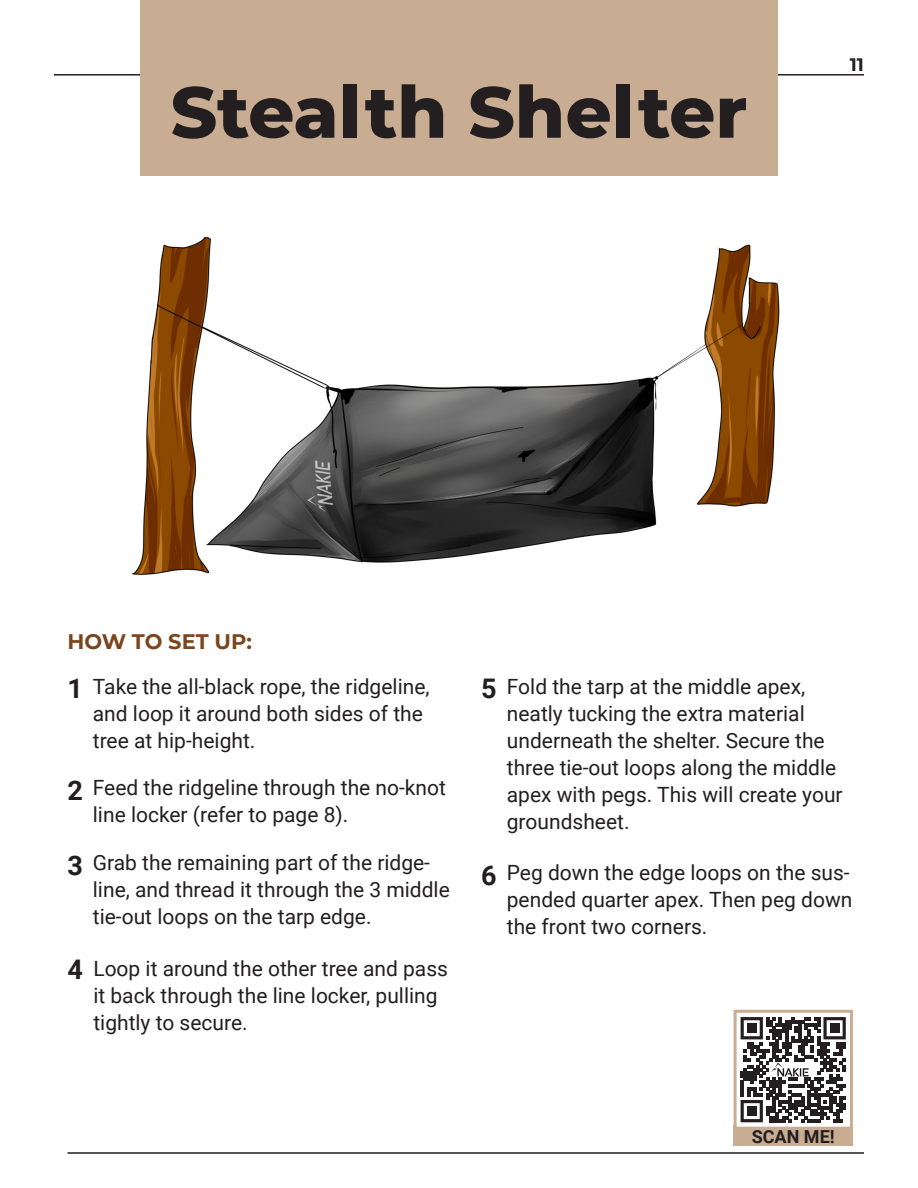
<style>
.page{position:relative;width:918px;height:1188px;background:#fff}
.page>*{position:absolute;margin:0;border:0;box-sizing:border-box;transform-origin:0 0}
.t1{font:800 72px "Montserrat";color:#231f20}
.t2{font:700 27px "Roboto";color:#231f20}
.t3{font:21px/27px "Roboto";color:#231f20}
.t4{font:700 21px "Montserrat";color:#7b451d}
.t5{font:700 18px "Roboto";color:#231f20}
.t6{font:700 18px "Montserrat";color:#231f20}
</style>
<div class="page">
<img style="left:132px;top:236px;width:648px;height:339px">
<hr style="left:54px;top:74px;width:810px;height:2px;background:#231f20">
<div style="left:140px;top:0;width:638px;height:175px;background:#c8ad92"></div>
<hr style="left:68px;top:1152px;width:796px;height:2px;background:#231f20">
<div style="left:734px;top:1126px;width:119px;height:20px;background:#c8ad92"></div>
<div style="left:734px;top:1010px;width:119px;height:120px;background:#fff;border:3px solid #c8ad92"></div>
<svg style="left:741px;top:1017px;width:105px;height:105px"></svg>
<img style="left:769px;top:1063px;width:48px;height:14px">
<p class="t1" style="left:171px;top:59px;width:578px">Stealth Shelter</p>
<p class="t6" style="left:850px;top:52px;width:16px">11</p>
<p class="t4" style="left:68px;top:626px;width:186px">HOW TO SET UP:</p>
<p class="t2" style="left:68px;top:670px;width:17px">1</p>
<p class="t2" style="left:68px;top:771px;width:17px">2</p>
<p class="t3" style="left:93px;top:672px;width:338px">Take the all-black rope, the ridgeline, and loop it around both sides of the tree at hip-height.</p>
<p class="t3" style="left:93px;top:774px;width:355px">Feed the ridgeline through the no-knot line locker (refer to page 8).</p>
<p class="t2" style="left:481px;top:670px;width:17px">5</p>
<p class="t3" style="left:507px;top:672px;width:337px">Fold the tarp at the middle apex, neatly tucking the extra material underneath the shelter. Secure the three tie-out loops along the middle apex with pegs. This will create your groundsheet.</p>
<p class="t3" style="left:93px;top:849px;width:358px">Grab the remaining part of the ridge&shy;line, and thread it through the 3 middle tie-out loops on the tarp edge.</p>
<p class="t2" style="left:68px;top:846px;width:17px">3</p>
<p class="t3" style="left:507px;top:859px;width:347px">Peg down the edge loops on the sus&shy;pended quarter apex. Then peg down the front two corners.</p>
<p class="t2" style="left:481px;top:856px;width:17px">6</p>
<p class="t2" style="left:68px;top:950px;width:17px">4</p>
<p class="t3" style="left:93px;top:954px;width:356px">Loop it around the other tree and pass it back through the line locker, pulling tightly to secure.</p>
<p class="t5" style="left:752px;top:1124px;width:84px">SCAN ME!</p>
</div>
